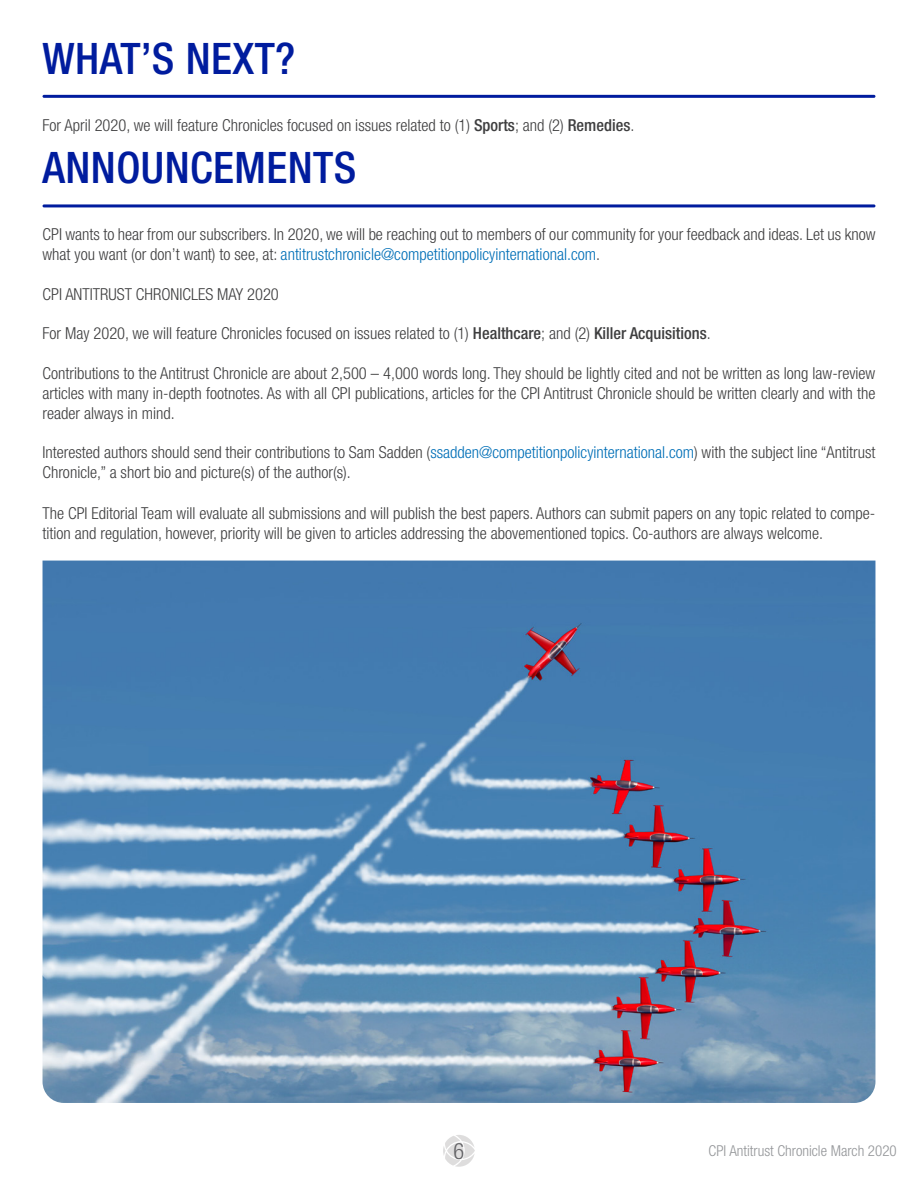
<style>
.page{position:relative;width:918px;height:1188px;background:#fff}
.page>*{position:absolute;margin:0;border:0;box-sizing:border-box;transform-origin:0 0}
.t1{font:500 condensed 43.5px "Helvetica Neue LT Std";letter-spacing:.01em;color:#001c9e}
.t2{font:300 condensed 22.5px "Helvetica Neue LT Std";color:#636366}
.t3{font:300 condensed 16.5px/19.8px "Helvetica Neue LT Std";color:#3e3e3f}
.t4{font:300 condensed 15px "Helvetica Neue LT Std";color:#939598}
.s1{font-weight:500}
.s2{color:#006fb7}
</style>
<div class="page">
<svg style="left:443px;top:1135px;width:32px;height:32px"></svg>
<img style="left:43px;top:561px;width:832px;height:542px">
<hr style="left:43px;top:204px;width:832px;height:3px;background:#001c9e;border-radius:2px">
<hr style="left:43px;top:95px;width:832px;height:3px;background:#001c9e;border-radius:2px">
<p class="t1" style="left:43px;top:32px;width:254px">WHAT’S NEXT?</p>
<p class="t3" style="left:43px;top:115px;width:593px">For April 2020, we will feature Chronicles focused on issues related to (1) <span class="s1">Sports</span>; and (2) <span class="s1">Remedies</span>.</p>
<p class="t1" style="left:43px;top:142px;width:315px">ANNOUNCEMENTS</p>
<p class="t3" style="left:43px;top:225px;width:835px">CPI wants to hear from our subscribers. In 2020, we will be reaching out to members of our community for your feedback and ideas. Let us know what you want (or don’t want) to see, at: <span class="s2">antitrustchronicle@competitionpolicyinternational.com</span>.</p>
<p class="t3" style="left:43px;top:284px;width:238px">CPI ANTITRUST CHRONICLES MAY 2020</p>
<p class="t3" style="left:43px;top:324px;width:670px">For May 2020, we will feature Chronicles focused on issues related to (1) <span class="s1">Healthcare</span>; and (2) <span class="s1">Killer Acquisitions</span>.</p>
<p class="t3" style="left:43px;top:363px;width:835px;text-align:justify">Contributions to the Antitrust Chronicle are about 2,500 – 4,000 words long. They should be lightly cited and not be written as long law-review articles with many in-depth footnotes. As with all CPI publications, articles for the CPI Antitrust Chronicle should be written clearly and with the reader always in mind.</p>
<p class="t3" style="left:43px;top:442px;width:834px">Interested authors should send their contributions to Sam Sadden (<span class="s2">ssadden@competitionpolicyinternational.com</span>) with the subject line “Antitrust<br>Chronicle,” a short bio and picture(s) of the author(s).</p>
<p class="t3" style="left:43px;top:504px;width:834px">The CPI Editorial Team will evaluate all submissions and will publish the best papers. Authors can submit papers on any topic related to compe&shy;tition and regulation, however, priority will be given to articles addressing the abovementioned topics. Co-authors are always welcome.</p>
<h2 class="t2" style="left:454px;top:1138px;width:12px">6</h2>
<p class="t4" style="left:709px;top:1142px;width:190px">CPI Antitrust Chronicle March 2020</p>
</div>
